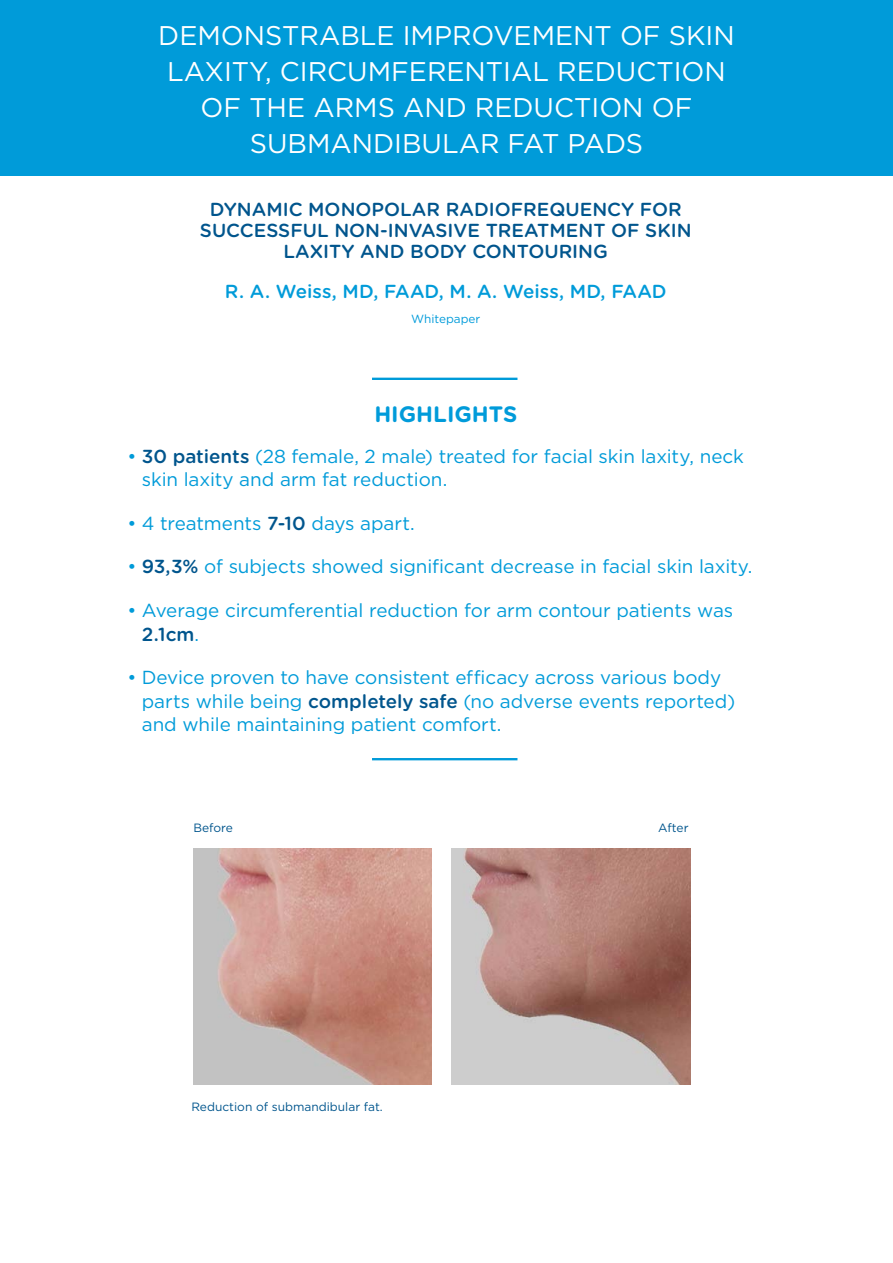
<style>
.page{position:relative;width:893px;height:1263px;background:#fff}
.page>*{position:absolute;margin:0;border:0;box-sizing:border-box;transform-origin:0 0}
.t1{font:27px/36px "Gotham";color:#fff;text-align:center}
.t2{font:700 22.35px "Gotham Rounded";color:#009bda}
.t3{font:18.9px/23.5px "Gotham";letter-spacing:-.005em;color:#009bd9}
.t4{font:500 18.9px/21.1px "Gotham Rounded";color:#00558d;text-align:center}
.t5{font:500 18.9px "Gotham Rounded";color:#009bd9}
.t6{font:12px "Gotham";color:#00558d}
.t7{font:11.85px "Gotham";color:#009bda}
.s1{font-family:"Gotham Rounded";font-weight:500;color:#00558d}
.s2{font-family:"Gotham";font-weight:400;color:#009bd9}
</style>
<div class="page">
<div style="left:0;top:0;width:893px;height:176px;background:#009bd9"></div>
<img style="left:193px;top:848px;width:239px;height:236px">
<img style="left:452px;top:848px;width:238px;height:236px">
<hr style="left:372px;top:378px;width:145px;height:2px;background:#009bd9">
<hr style="left:372px;top:758px;width:145px;height:2px;background:#009bd9">
<h1 class="t1" style="left:158px;top:17px;width:578px">DEMONSTRABLE IMPROVEMENT OF SKIN<br>LAXITY, CIRCUMFERENTIAL REDUCTION<br>OF THE ARMS AND REDUCTION OF<br>SUBMANDIBULAR FAT PADS</h1>
<p class="t4" style="left:200px;top:198px;width:493px">DYNAMIC MONOPOLAR RADIOFREQUENCY FOR<br>SUCCESSFUL NON-INVASIVE TREATMENT OF SKIN<br>LAXITY AND BODY CONTOURING</p>
<p class="t5" style="left:225px;top:277px;width:443px">R. A. Weiss, MD, FAAD, M. A. Weiss, MD, FAAD</p>
<p class="t7" style="left:411px;top:311px;width:71px">Whitepaper</p>
<p class="t2" style="left:374px;top:398px;width:144px">HIGHLIGHTS</p>
<p class="t3" style="left:142px;top:444px;width:604px;text-indent:-14px">• <span class="s1">30 patients</span> (28 female, 2 male) treated for facial skin laxity, neck skin laxity and arm fat reduction.</p>
<p class="t3" style="left:127px;top:511px;width:289px">• 4 treatments <span class="s1">7-10</span> days apart.</p>
<p class="t3" style="left:127px;top:554px;width:627px">• <span class="s1">93,3%</span> of subjects showed significant decrease in facial skin laxity.</p>
<p class="t3" style="left:127px;top:598px;width:607px">• Average circumferential reduction for arm contour patients was</p>
<p class="t4" style="left:142px;top:622px;width:59px">2.1cm<span class="s2">.</span></p>
<p class="t3" style="left:142px;top:665px;width:595px;text-indent:-14px">• Device proven to have consistent efficacy across various body parts while being <span class="s1">completely safe</span> (no adverse events reported) and while maintaining patient comfort.</p>
<p class="t6" style="left:193px;top:820px;width:41px">Before</p>
<p class="t6" style="left:658px;top:820px;width:32px">After</p>
<p class="t6" style="left:191px;top:1099px;width:193px">Reduction of submandibular fat.</p>
</div>
